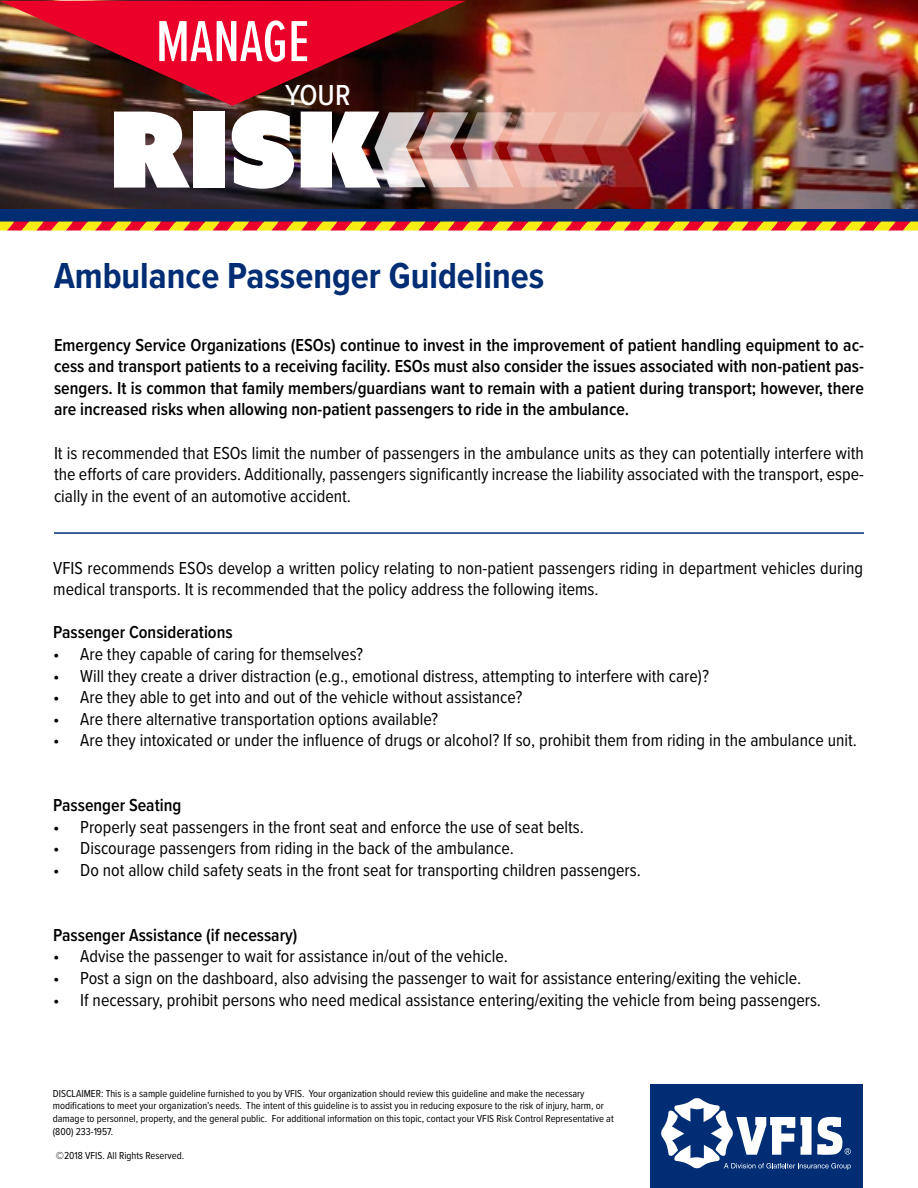
<style>
.page{position:relative;width:918px;height:1188px;background:#fff}
.page>*{position:absolute;margin:0;border:0;box-sizing:border-box;transform-origin:0 0}
.t1{font:105px "Azo Sans Uber";color:#fff}
.t2{font:500 60px "Proxima Nova Ex Cn";color:#fff}
.t3{font:700 37.5px "Proxima Nova Cond";color:#002d73}
.t4{font:500 30px "Proxima Nova Cond";color:#fff}
.t5{font:18px/21.6px "Proxima Nova Cond";color:#000}
.t6{font:600 18px/21.6px "Proxima Nova Cond";color:#000;text-align:justify}
.t7{font:10.5px/12.6px "Proxima Nova Cond";color:#000}
</style>
<div class="page">
<img style="left:0;top:0;width:918px;height:209px">
<img style="left:0;top:1px;width:466px;height:105px">
<div style="left:650px;top:1084px;width:212px;height:104px;background:#002d73"></div>
<svg style="left:661px;top:1098px;width:190px;height:72px"></svg>
<img style="left:374px;top:112px;width:273px;height:75px">
<div style="left:0;top:209px;width:918px;height:13px;background:#002d73"></div>
<svg style="left:0;top:222px;width:918px;height:9px;background:#f17f2c"></svg>
<hr style="left:54px;top:532px;width:810px;height:2px;background:#002d73">
<p class="t2" style="left:156px;top:-2px;width:155px">MANAGE</p>
<p class="t4" style="left:285px;top:73px;width:67px">YOUR</p>
<p class="t1" style="left:109px;top:80px;width:274px">RISK</p>
<p class="t3" style="left:54px;top:248px;width:492px">Ambulance Passenger Guidelines</p>
<p class="t6" style="left:54px;top:333px;width:812px">Emergency Service Organizations (ESOs) continue to invest in the improvement of patient handling equipment to ac&shy;cess and transport patients to a receiving facility. ESOs must also consider the issues associated with non-patient pas&shy;sengers. It is common that family members/guardians want to remain with a patient during transport; however, there are increased risks when allowing non-patient passengers to ride in the ambulance.</p>
<p class="t5" style="left:54px;top:441px;width:811px;text-align:justify">It is recommended that ESOs limit the number of passengers in the ambulance units as they can potentially interfere with the efforts of care providers. Additionally, passengers significantly increase the liability associated with the transport, espe&shy;cially in the event of an automotive accident.</p>
<p class="t5" style="left:53px;top:556px;width:811px">VFIS recommends ESOs develop a written policy relating to non-patient passengers riding in department vehicles during medical transports. It is recommended that the policy address the following items.</p>
<p class="t6" style="left:53px;top:621px;width:181px">Passenger Considerations</p>
<p class="t5" style="left:53px;top:643px;width:311px">• Are they capable of caring for themselves?</p>
<p class="t5" style="left:53px;top:664px;width:657px">• Will they create a driver distraction (e.g., emotional distress, attempting to interfere with care)?</p>
<p class="t5" style="left:53px;top:686px;width:471px">• Are they able to get into and out of the vehicle without assistance?</p>
<p class="t5" style="left:53px;top:707px;width:386px">• Are there alternative transportation options available?</p>
<p class="t5" style="left:53px;top:729px;width:805px">• Are they intoxicated or under the influence of drugs or alcohol? If so, prohibit them from riding in the ambulance unit.</p>
<p class="t6" style="left:53px;top:794px;width:130px">Passenger Seating</p>
<p class="t5" style="left:53px;top:815px;width:532px">• Properly seat passengers in the front seat and enforce the use of seat belts.</p>
<p class="t5" style="left:53px;top:837px;width:462px">• Discourage passengers from riding in the back of the ambulance.</p>
<p class="t5" style="left:53px;top:859px;width:589px">• Do not allow child safety seats in the front seat for transporting children passengers.</p>
<p class="t6" style="left:53px;top:924px;width:246px">Passenger Assistance (if necessary)</p>
<p class="t5" style="left:53px;top:945px;width:456px">• Advise the passenger to wait for assistance in/out of the vehicle.</p>
<p class="t5" style="left:53px;top:967px;width:750px">• Post a sign on the dashboard, also advising the passenger to wait for assistance entering/exiting the vehicle.</p>
<p class="t5" style="left:53px;top:988px;width:769px">• If necessary, prohibit persons who need medical assistance entering/exiting the vehicle from being passengers.</p>
<p class="t7" style="left:53px;top:1087px;width:562px">DISCLAIMER: This is a sample guideline furnished to you by VFIS. Your organization should review this guideline and make the necessary modifications to meet your organization’s needs. The intent of this guideline is to assist you in reducing exposure to the risk of injury, harm, or damage to personnel, property, and the general public. For additional information on this topic, contact your VFIS Risk Control Representative at (800) 233-1957.</p>
<p class="t7" style="left:56px;top:1149px;width:130px">©2018 VFIS. All Rights Reserved.</p>
</div>
